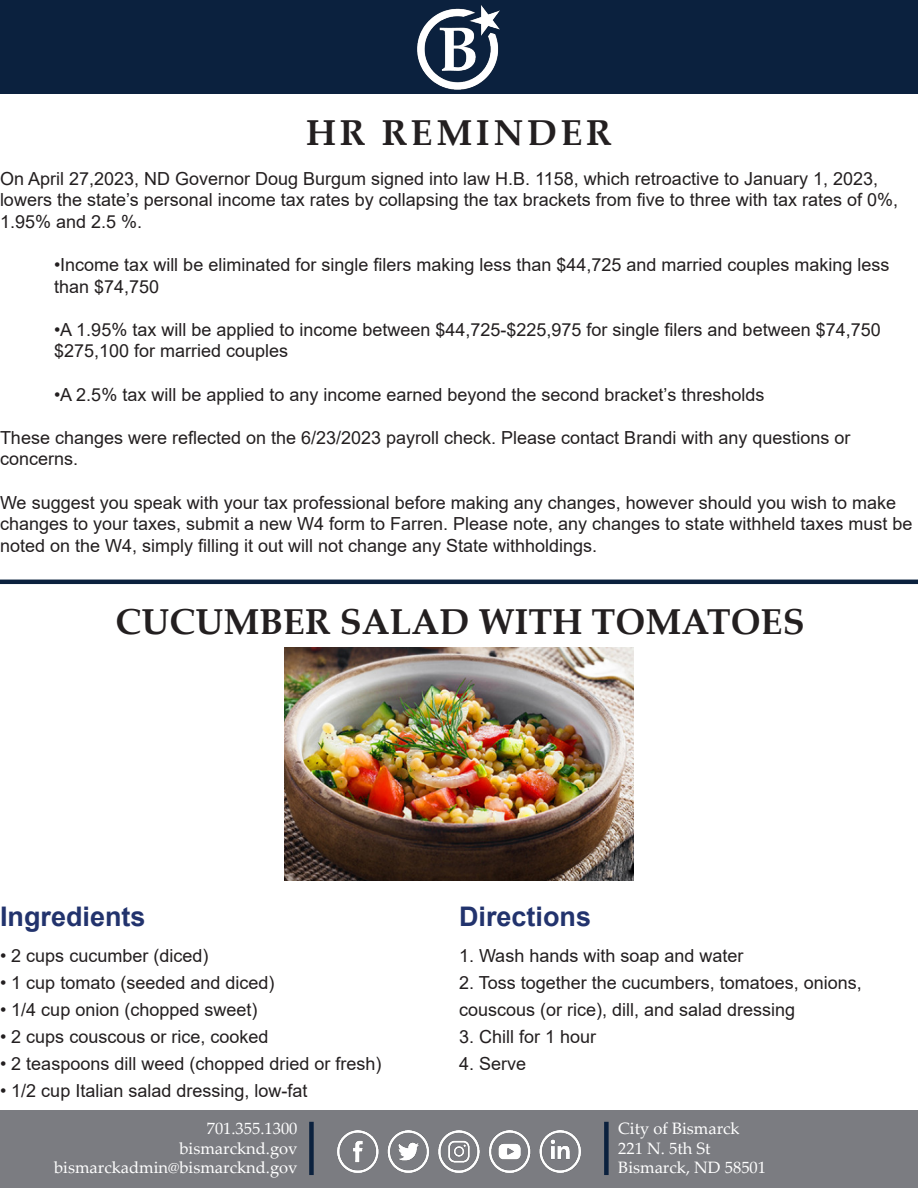
<style>
.page{position:relative;width:918px;height:1188px;background:#fff}
.page>*{position:absolute;margin:0;border:0;box-sizing:border-box;transform-origin:0 0}
.t1{font:700 36px "Palatino Linotype";color:#231f20}
.t2{font:700 36px "Palatino Linotype";letter-spacing:.1em;color:#231f20}
.t3{font:700 27px "Arial";color:#22336d}
.t4{font:18px/21.6px "Arial";color:#231f20}
.t5{font:16.5px/19.8px "Palatino Linotype";color:#fff;text-align:right}
</style>
<div class="page">
<div style="left:0;top:0;width:918px;height:94px;background:#0b213e"></div>
<img style="left:417px;top:5px;width:83px;height:85px">
<div style="left:0;top:1111px;width:918px;height:77px;background:#7b7c81"></div>
<div style="left:309px;top:1122px;width:5px;height:53px;background:#0b213e"></div>
<div style="left:604px;top:1122px;width:5px;height:53px;background:#0b213e"></div>
<img style="left:338px;top:1131px;width:242px;height:41px">
<hr style="left:0;top:580px;width:918px;height:4px;background:#0b213e">
<img style="left:284px;top:648px;width:350px;height:233px">
<h1 class="t2" style="left:306px;top:108px;width:307px">HR REMINDER</h1>
<p class="t4" style="left:0;top:167px;width:900px">On April 27,2023, ND Governor Doug Burgum signed into law H.B. 1158, which retroactive to January 1, 2023, lowers the state’s personal income tax rates by collapsing the tax brackets from five to three with tax rates of 0%,<br>1.95% and 2.5 %.</p>
<p class="t4" style="left:54px;top:254px;width:837px">•Income tax will be eliminated for single filers making less than $44,725 and married couples making less than $74,750</p>
<p class="t4" style="left:54px;top:318px;width:828px">•A 1.95% tax will be applied to income between $44,725-$225,975 for single filers and between $74,750 $275,100 for married couples</p>
<p class="t4" style="left:54px;top:383px;width:712px">•A 2.5% tax will be applied to any income earned beyond the second bracket’s thresholds</p>
<p class="t4" style="left:0;top:426px;width:852px">These changes were reflected on the 6/23/2023 payroll check. Please contact Brandi with any questions or concerns.</p>
<p class="t4" style="left:0;top:491px;width:914px">We suggest you speak with your tax professional before making any changes, however should you wish to make changes to your taxes, submit a new W4 form to Farren. Please note, any changes to state withheld taxes must be noted on the W4, simply filling it out will not change any State withholdings.</p>
<h1 class="t1" style="left:115px;top:596px;width:691px">CUCUMBER SALAD WITH TOMATOES</h1>
<h2 class="t3" style="left:0;top:898px;width:147px">Ingredients</h2>
<p class="t4" style="left:0;top:945px;width:210px">• 2 cups cucumber (diced)</p>
<p class="t4" style="left:0;top:972px;width:276px">• 1 cup tomato (seeded and diced)</p>
<p class="t4" style="left:0;top:999px;width:259px">• 1/4 cup onion (chopped sweet)</p>
<p class="t4" style="left:0;top:1026px;width:270px">• 2 cups couscous or rice, cooked</p>
<p class="t4" style="left:0;top:1053px;width:383px">• 2 teaspoons dill weed (chopped dried or fresh)</p>
<p class="t4" style="left:0;top:1080px;width:309px">• 1/2 cup Italian salad dressing, low-fat</p>
<h2 class="t3" style="left:459px;top:898px;width:134px">Directions</h2>
<p class="t4" style="left:459px;top:945px;width:286px">1. Wash hands with soap and water</p>
<p class="t4" style="left:459px;top:969px;width:404px;line-height:27px">2. Toss together the cucumbers, tomatoes, onions, couscous (or rice), dill, and salad dressing</p>
<p class="t4" style="left:459px;top:1026px;width:139px">3. Chill for 1 hour</p>
<p class="t4" style="left:459px;top:1053px;width:69px">4. Serve</p>
<p class="t5" style="left:54px;top:1118px;width:245px">701.355.1300<br>bismarcknd.gov bismarckadmin@bismarcknd.gov</p>
<p class="t5" style="left:618px;top:1118px;width:149px;text-align:left">City of Bismarck<br>221 N. 5th St<br>Bismarck, ND 58501</p>
</div>
